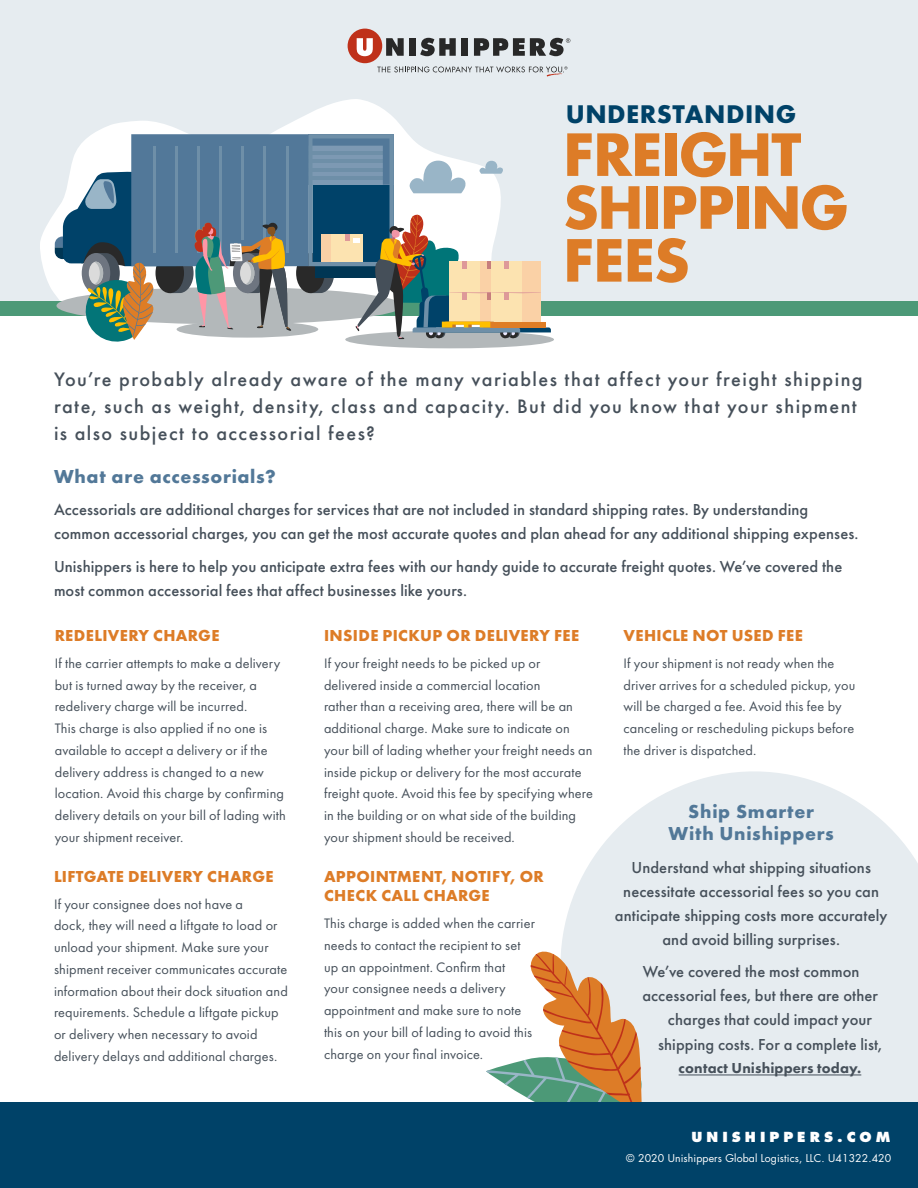
<style>
.page{position:relative;width:918px;height:1188px;background:#fff}
.page>*{position:absolute;margin:0;border:0;box-sizing:border-box;transform-origin:0 0}
.t1{font:700 56.4px/52.8px "Futura Std";letter-spacing:-.01em;color:#dd7c27}
.t2{font:700 26.55px "Futura PT";letter-spacing:.02em;color:#004268}
.t3{font:500 20.25px/27px "Futura PT";letter-spacing:.07em;color:#46505a}
.t4{font:700 19.5px/22.5px "Futura PT";letter-spacing:.035em;color:#527898;text-align:center}
.t5{font:500 16.5px/24px "Futura PT";letter-spacing:.005em;color:#46505a}
.t6{font:700 16.5px/19.5px "Futura PT";letter-spacing:.02em;color:#dd7c27}
.t7{font:800 15px "Futura PT";letter-spacing:.01em;color:#46505a}
.t8{font:14.25px/21.8px "Futura PT";letter-spacing:.01em;color:#46505a}
.t9{font:800 13.5px "Futura Std";letter-spacing:.3em;color:#fff}
.t10{font:10.5px "Futura Std";letter-spacing:.01em;color:#fff}
</style>
<div class="page">
<svg style="left:561px;top:771px;width:357px;height:331px;background:#e8eef1"></svg>
<svg style="left:486px;top:947px;width:172px;height:155px"></svg>
<div style="left:0;top:0;width:918px;height:304px;background:#e6ecf0"></div>
<svg style="left:40px;top:99px;width:367px;height:203px"></svg>
<div style="left:0;top:302px;width:918px;height:14px;background:#4c9977"></div>
<div style="left:0;top:1102px;width:918px;height:86px;background:#004268"></div>
<div style="left:348px;top:29px;width:34px;height:34px;background:#bf311a;border-radius:50%"></div>
<svg style="left:357px;top:38px;width:16px;height:18px"></svg>
<svg style="left:386px;top:38px;width:18px;height:18px"></svg>
<div style="left:409px;top:38px;width:7px;height:18px;background:#282828"></div>
<svg style="left:420px;top:38px;width:36px;height:18px"></svg>
<div style="left:462px;top:38px;width:6px;height:18px;background:#282828"></div>
<svg style="left:474px;top:38px;width:96px;height:18px"></svg>
<svg style="left:377px;top:66px;width:191px;height:11px"></svg>
<div style="left:345px;top:331px;width:209px;height:17px;background:#b3b8ba;border-radius:50%"></div>
<svg style="left:55px;top:134px;width:496px;height:212px"></svg>
<hr style="left:679px;top:1075px;width:182px;height:1px;background:#46505a">
<h2 class="t2" style="left:566px;top:97px;width:232px">UNDERSTANDING</h2>
<h1 class="t1" style="left:564px;top:128px;width:286px">FREIGHT<br>SHIPPING<br>FEES</h1>
<h3 class="t3" style="left:54px;top:366px;width:810px">You’re probably already aware of the many variables that affect your freight shipping rate, such as weight, density, class and capacity. But did you know that your shipment is also subject to accessorial fees?</h3>
<h3 class="t4" style="left:54px;top:464px;width:223px">What are accessorials?</h3>
<p class="t5" style="left:54px;top:498px;width:806px">Accessorials are additional charges for services that are not included in standard shipping rates. By understanding common accessorial charges, you can get the most accurate quotes and plan ahead for any additional shipping expenses.</p>
<p class="t5" style="left:54px;top:554px;width:790px">Unishippers is here to help you anticipate extra fees with our handy guide to accurate freight quotes. We’ve covered the most common accessorial fees that affect businesses like yours.</p>
<p class="t6" style="left:324px;top:625px;width:257px">INSIDE PICKUP OR DELIVERY FEE</p>
<p class="t8" style="left:324px;top:652px;width:271px">If your freight needs to be picked up or delivered inside a commercial location<br>rather than a receiving area, there will be an additional charge. Make sure to indicate on your bill of lading whether your freight needs an inside pickup or delivery for the most accurate freight quote. Avoid this fee by specifying where in the building or on what side of the building your shipment should be received.</p>
<p class="t6" style="left:324px;top:866px;width:221px">APPOINTMENT, NOTIFY, OR<br>CHECK CALL CHARGE</p>
<p class="t8" style="left:324px;top:912px;width:212px">This charge is added when the carrier needs to contact the recipient to set up an appointment. Confirm that<br>your consignee needs a delivery appointment and make sure to note this on your bill of lading to avoid this charge on your final invoice.</p>
<p class="t6" style="left:55px;top:625px;width:166px">REDELIVERY CHARGE</p>
<p class="t8" style="left:55px;top:652px;width:233px">If the carrier attempts to make a delivery but is turned away by the receiver, a redelivery charge will be incurred.<br>This charge is also applied if no one is available to accept a delivery or if the delivery address is changed to a new location. Avoid this charge by confirming delivery details on your bill of lading with your shipment receiver.</p>
<p class="t6" style="left:624px;top:625px;width:181px">VEHICLE NOT USED FEE</p>
<p class="t8" style="left:624px;top:652px;width:233px">If your shipment is not ready when the driver arrives for a scheduled pickup, you will be charged a fee. Avoid this fee by canceling or rescheduling pickups before the driver is dispatched.</p>
<h3 class="t4" style="left:668px;top:799px;width:167px">Ship Smarter<br>With Unishippers</h3>
<p class="t5" style="left:615px;top:855px;width:274px;text-align:center">Understand what shipping situations necessitate accessorial fees so you can anticipate shipping costs more accurately and avoid billing surprises.</p>
<p class="t5" style="left:643px;top:960px;width:218px">We’ve covered the most common</p>
<p class="t5" style="left:642px;top:984px;width:237px">accessorial fees, but there are other</p>
<p class="t5" style="left:668px;top:1008px;width:206px">charges that could impact your</p>
<p class="t5" style="left:658px;top:1032px;width:225px">shipping costs. For a complete list,</p>
<p class="t7" style="left:679px;top:1059px;width:184px">contact Unishippers today.</p>
<p class="t6" style="left:54px;top:866px;width:221px">LIFTGATE DELIVERY CHARGE</p>
<p class="t8" style="left:54px;top:893px;width:235px">If your consignee does not have a<br>dock, they will need a liftgate to load or unload your shipment. Make sure your shipment receiver communicates accurate information about their dock situation and requirements. Schedule a liftgate pickup or delivery when necessary to avoid delivery delays and additional charges.</p>
<p class="t9" style="left:692px;top:1129px;width:200px">UNISHIPPERS.COM</p>
<p class="t10" style="left:626px;top:1152px;width:267px">© 2020 Unishippers Global Logistics, LLC. U41322.420</p>
</div>
